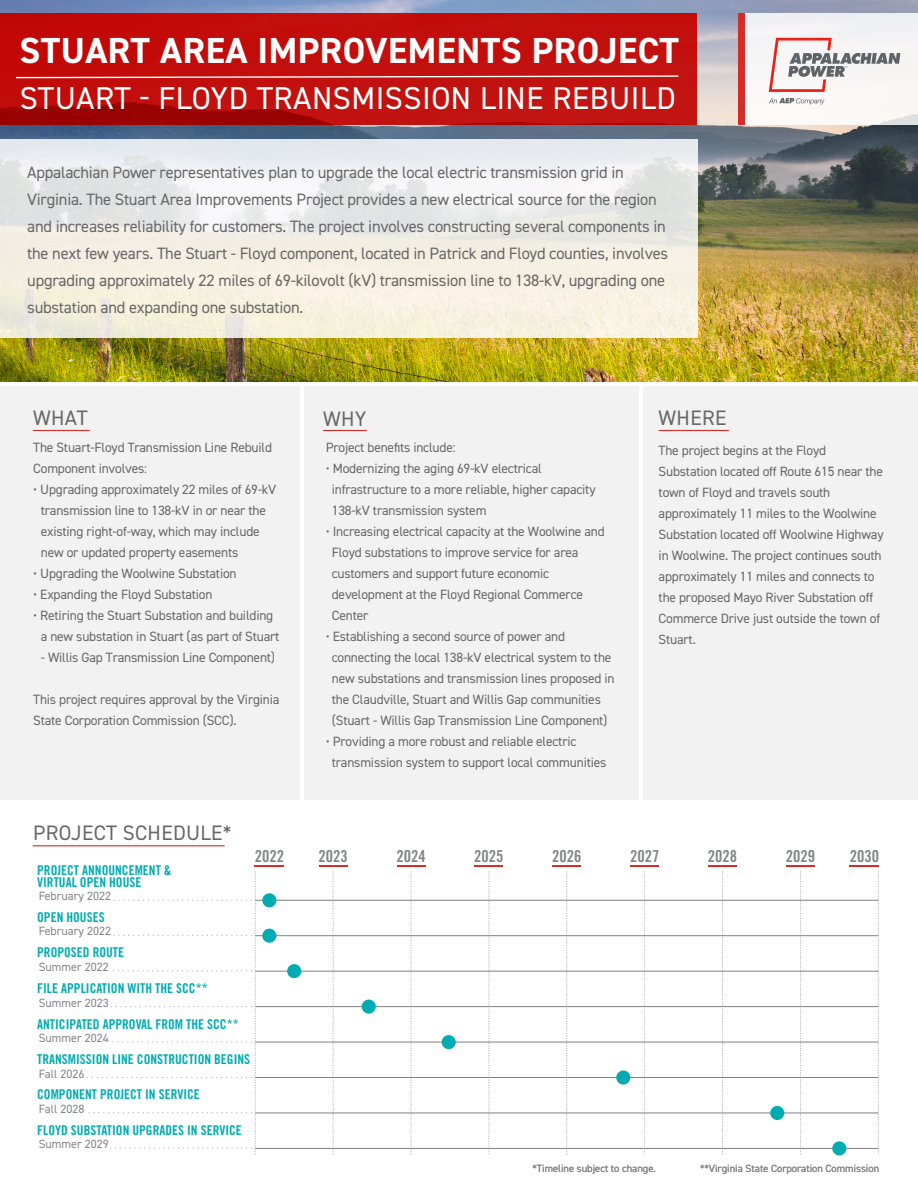
<style>
.page{position:relative;width:918px;height:1188px;background:#fff}
.page>*{position:absolute;margin:0;border:0;box-sizing:border-box;transform-origin:0 0}
.t1{font:700 36.3px "DIN2014";letter-spacing:.015em;color:#fff}
.t2{font:31.65px "DIN2014";letter-spacing:.015em;color:#fff}
.t3{font:21px "DIN2014";letter-spacing:.015em;color:#686868}
.t4{font:16.5px/27px "DIN2014";letter-spacing:-.015em;color:#686868}
.t5{font:16.5px "Trade Gothic LT Std Bd Cn 20";color:#838587}
.t6{font:13.5px/21px "DIN2014";letter-spacing:-.015em;color:#686868}
.t7{font:13.5px/12px "Trade Gothic LT Std Bd Cn 20";color:#00acb1}
.t8{font:12px "DIN2014";color:#838587}
.t9{font:10.5px "DIN2014";color:#838587}
</style>
<div class="page">
<img style="left:0;top:0;width:918px;height:382px">
<div style="left:0;top:387px;width:300px;height:413px;background:#f2f2f2"></div>
<div style="left:305px;top:387px;width:334px;height:413px;background:#f2f2f2"></div>
<div style="left:644px;top:387px;width:274px;height:413px;background:#f2f2f2"></div>
<div style="left:742px;top:13px;width:176px;height:112px;background:#f8f6f5"></div>
<hr style="left:33px;top:430px;width:57px;height:1px;background:#d42c27">
<hr style="left:323px;top:430px;width:44px;height:1px;background:#d42c27">
<hr style="left:659px;top:430px;width:70px;height:1px;background:#d42c27">
<div style="left:739px;top:13px;width:6px;height:112px;background:#d42c27"></div>
<hr style="left:255px;top:900px;width:623px;height:1px;background:#808080">
<hr style="left:255px;top:935px;width:623px;height:1px;background:#808080">
<hr style="left:255px;top:971px;width:623px;height:1px;background:#808080">
<hr style="left:255px;top:1006px;width:623px;height:1px;background:#808080">
<hr style="left:255px;top:1042px;width:623px;height:1px;background:#808080">
<hr style="left:255px;top:1077px;width:623px;height:1px;background:#808080">
<hr style="left:255px;top:1148px;width:623px;height:1px;background:#808080">
<hr style="left:255px;top:1113px;width:623px;height:1px;background:#808080">
<div style="left:262px;top:893px;width:14px;height:14px;background:#00acb1;border-radius:50%"></div>
<div style="left:262px;top:929px;width:14px;height:14px;background:#00acb1;border-radius:50%"></div>
<div style="left:362px;top:1000px;width:14px;height:14px;background:#00acb1;border-radius:50%"></div>
<div style="left:442px;top:1035px;width:14px;height:14px;background:#00acb1;border-radius:50%"></div>
<div style="left:616px;top:1070px;width:14px;height:15px;background:#00acb1;border-radius:50%"></div>
<div style="left:770px;top:1106px;width:14px;height:14px;background:#00acb1;border-radius:50%"></div>
<div style="left:832px;top:1141px;width:14px;height:14px;background:#00acb1;border-radius:50%"></div>
<div style="left:287px;top:964px;width:14px;height:14px;background:#00acb1;border-radius:50%"></div>
<svg style="left:87px;top:871px;width:169px;height:283px"></svg>
<hr style="left:254px;top:865px;width:30px;height:2px;background:#d72c27">
<svg style="left:333px;top:871px;width:1px;height:283px"></svg>
<hr style="left:397px;top:865px;width:28px;height:2px;background:#d72c27">
<hr style="left:474px;top:865px;width:29px;height:2px;background:#d72c27">
<hr style="left:319px;top:865px;width:29px;height:2px;background:#d72c27">
<svg style="left:489px;top:871px;width:1px;height:283px"></svg>
<svg style="left:411px;top:871px;width:1px;height:283px"></svg>
<hr style="left:552px;top:865px;width:29px;height:2px;background:#d72c27">
<hr style="left:630px;top:865px;width:29px;height:2px;background:#d72c27">
<hr style="left:708px;top:865px;width:29px;height:2px;background:#d72c27">
<hr style="left:786px;top:865px;width:29px;height:2px;background:#d72c27">
<svg style="left:566px;top:871px;width:1px;height:283px"></svg>
<svg style="left:644px;top:871px;width:1px;height:283px"></svg>
<svg style="left:878px;top:871px;width:1px;height:283px"></svg>
<svg style="left:800px;top:871px;width:1px;height:283px"></svg>
<svg style="left:722px;top:871px;width:1px;height:283px"></svg>
<hr style="left:850px;top:865px;width:29px;height:2px;background:#d72c27">
<hr style="left:33px;top:845px;width:192px;height:1px;background:#d72c27">
<svg style="left:0;top:13px;width:697px;height:112px;background:#be0e0b"></svg>
<svg style="left:0;top:139px;width:697px;height:199px;background:#efede6"></svg>
<svg style="left:15px;top:75px;width:665px;height:4px;background:#d66160"></svg>
<svg style="left:769px;top:98px;width:56px;height:7px"></svg>
<svg style="left:769px;top:38px;width:131px;height:54px"></svg>
<svg style="left:141px;top:97px;width:8px;height:2px"></svg>
<h1 class="t1" style="left:20px;top:26px;width:661px">STUART AREA IMPROVEMENTS PROJECT</h1>
<h2 class="t2" style="left:20px;top:78px;width:657px">STUART FLOYD TRANSMISSION LINE REBUILD</h2>
<p class="t4" style="left:27px;top:159px;width:643px">Appalachian Power representatives plan to upgrade the local electric transmission grid in Virginia. The Stuart Area Improvements Project provides a new electrical source for the region and increases reliability for customers. The project involves constructing several components in the next few years. The Stuart - Floyd component, located in Patrick and Floyd counties, involves upgrading approximately 22 miles of 69-kilovolt (kV) transmission line to 138-kV, upgrading one substation and expanding one substation.</p>
<h3 class="t3" style="left:33px;top:405px;width:56px">WHAT</h3>
<h3 class="t3" style="left:323px;top:406px;width:45px">WHY</h3>
<h3 class="t3" style="left:659px;top:405px;width:69px">WHERE</h3>
<p class="t6" style="left:33px;top:437px;width:240px">The Stuart-Floyd Transmission Line Rebuild<br>Component involves:</p>
<p class="t6" style="left:41px;top:479px;width:237px;text-indent:-8px">• Upgrading approximately 22 miles of 69-kV transmission line to 138-kV in or near the existing right-of-way, which may include new or updated property easements</p>
<p class="t6" style="left:33px;top:563px;width:205px">• Upgrading the Woolwine Substation</p>
<p class="t6" style="left:33px;top:584px;width:181px">• Expanding the Floyd Substation</p>
<p class="t6" style="left:33px;top:605px;width:248px;text-align:center">• Retiring the Stuart Substation and building a new substation in Stuart (as part of Stuart</p>
<p class="t6" style="left:41px;top:647px;width:236px">- Willis Gap Transmission Line Component)</p>
<p class="t6" style="left:33px;top:689px;width:248px">This project requires approval by the Virginia<br>State Corporation Commission (SCC).</p>
<p class="t6" style="left:326px;top:437px;width:131px">Project benefits include:</p>
<p class="t6" style="left:332px;top:458px;width:265px;text-indent:-6px">• Modernizing the aging 69-kV electrical infrastructure to a more reliable, higher capacity<br>138-kV transmission system</p>
<p class="t6" style="left:332px;top:521px;width:275px;text-indent:-6px">• Increasing electrical capacity at the Woolwine and Floyd substations to improve service for area customers and support future economic development at the Floyd Regional Commerce Center</p>
<p class="t6" style="left:332px;top:626px;width:284px;text-indent:-6px">• Establishing a second source of power and connecting the local 138-kV electrical system to the new substations and transmission lines proposed in the Claudville, Stuart and Willis Gap communities (Stuart - Willis Gap Transmission Line Component)</p>
<p class="t6" style="left:332px;top:731px;width:276px;text-indent:-6px">• Providing a more robust and reliable electric transmission system to support local communities</p>
<p class="t6" style="left:659px;top:440px;width:227px">The project begins at the Floyd Substation located off Route 615 near the town of Floyd and travels south approximately 11 miles to the Woolwine Substation located off Woolwine Highway in Woolwine. The project continues south approximately 11 miles and connects to the proposed Mayo River Substation off Commerce Drive just outside the town of Stuart.</p>
<h3 class="t3" style="left:33px;top:819px;width:200px">PROJECT SCHEDULE*</h3>
<p class="t7" style="left:37px;top:864px;width:136px">PROJECT ANNOUNCEMENT &amp;<br>VIRTUAL OPEN HOUSE</p>
<p class="t8" style="left:39px;top:889px;width:74px">February 2022</p>
<p class="t7" style="left:37px;top:911px;width:69px">OPEN HOUSES</p>
<p class="t8" style="left:39px;top:924px;width:74px">February 2022</p>
<p class="t7" style="left:37px;top:946px;width:88px">PROPOSED ROUTE</p>
<p class="t8" style="left:39px;top:959px;width:71px">Summer 2022</p>
<p class="t7" style="left:37px;top:982px;width:172px">FILE APPLICATION WITH THE SCC**</p>
<p class="t8" style="left:39px;top:995px;width:71px">Summer 2023</p>
<p class="t5" style="left:255px;top:846px;width:31px">2022</p>
<p class="t5" style="left:318px;top:846px;width:31px">2023</p>
<p class="t5" style="left:396px;top:846px;width:31px">2024</p>
<p class="t5" style="left:474px;top:846px;width:31px">2025</p>
<p class="t5" style="left:552px;top:846px;width:31px">2026</p>
<p class="t5" style="left:630px;top:846px;width:31px">2027</p>
<p class="t5" style="left:708px;top:846px;width:31px">2028</p>
<p class="t5" style="left:786px;top:846px;width:31px">2029</p>
<p class="t5" style="left:850px;top:846px;width:31px">2030</p>
<p class="t7" style="left:37px;top:1018px;width:203px">ANTICIPATED APPROVAL FROM THE SCC**</p>
<p class="t8" style="left:39px;top:1030px;width:71px">Summer 2024</p>
<p class="t7" style="left:37px;top:1053px;width:214px">TRANSMISSION LINE CONSTRUCTION BEGINS</p>
<p class="t8" style="left:39px;top:1066px;width:47px">Fall 2026</p>
<p class="t7" style="left:37px;top:1089px;width:164px">COMPONENT PROJECT IN SERVICE</p>
<p class="t8" style="left:39px;top:1101px;width:47px">Fall 2028</p>
<p class="t7" style="left:37px;top:1124px;width:206px">FLOYD SUBSTATION UPGRADES IN SERVICE</p>
<p class="t8" style="left:39px;top:1137px;width:71px">Summer 2029</p>
<p class="t9" style="left:532px;top:1162px;width:125px">*Timeline subject to change.</p>
<p class="t9" style="left:700px;top:1162px;width:181px">**Virginia State Corporation Commission</p>
</div>
